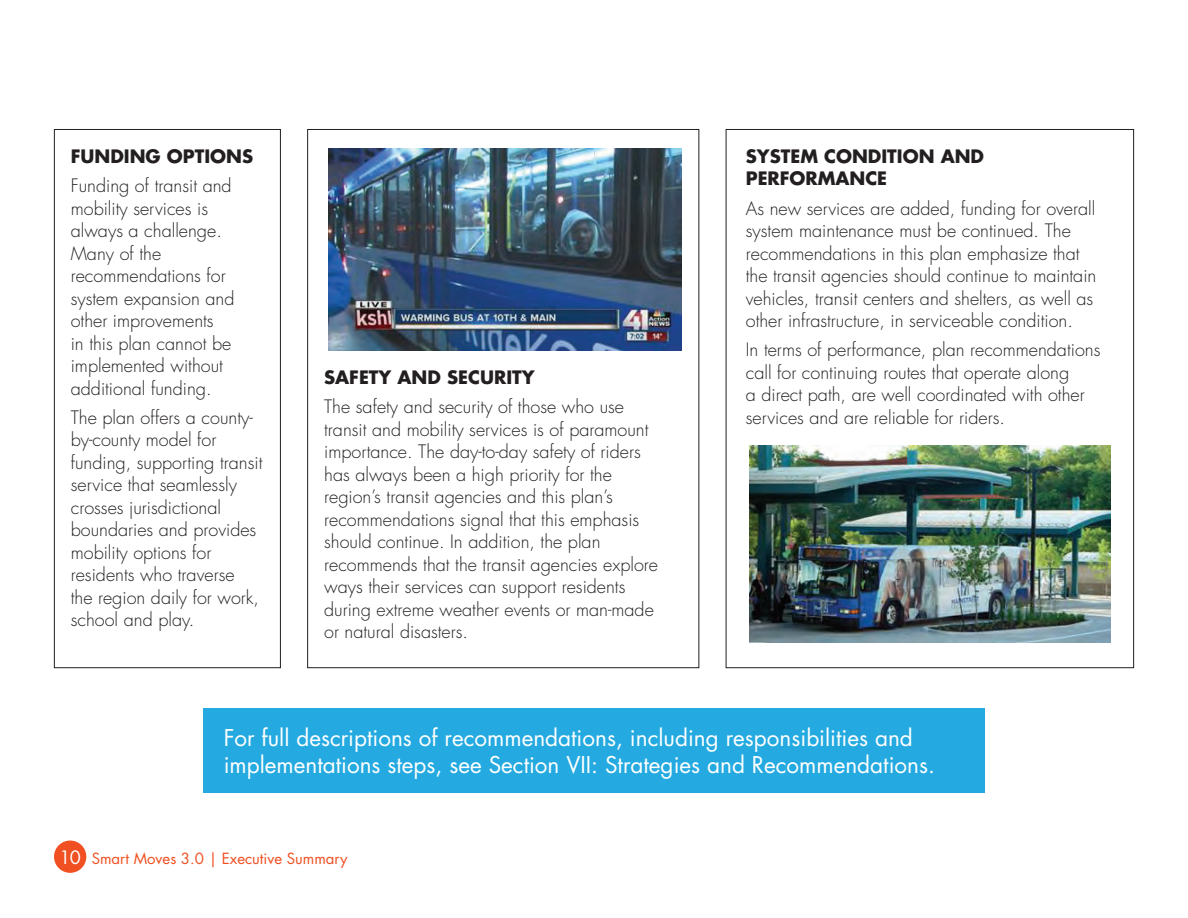
<style>
.page{position:relative;width:1188px;height:918px;background:#fff}
.page>*{position:absolute;margin:0;border:0;box-sizing:border-box;transform-origin:0 0}
.t1{font:22.5px/27px "Futura";color:#fff}
.t2{font:300 18px/22.5px "Futura";color:#231f20}
.t3{font:700 18px/22.5px "Futura";color:#231f20}
.t4{font:15px "Futura";color:#f05022}
.s1{font-size:18px;color:#fff}
</style>
<div class="page">
<div style="left:54px;top:841px;width:32px;height:32px;background:#f05022;border-radius:50%"></div>
<div style="left:54px;top:129px;width:227px;height:539px;border:1px solid #231f20"></div>
<div style="left:203px;top:708px;width:782px;height:85px;background:#24aae1"></div>
<img style="left:750px;top:446px;width:360px;height:197px">
<img style="left:328px;top:149px;width:354px;height:201px">
<p class="t3" style="left:71px;top:145px;width:184px">FUNDING OPTIONS</p>
<p class="t2" style="left:71px;top:175px;width:165px">Funding of transit and mobility services is always a challenge.<br>Many of the recommendations for system expansion and other improvements<br>in this plan cannot be implemented without additional funding.</p>
<p class="t2" style="left:71px;top:407px;width:193px">The plan offers a county&shy;by-county model for funding, supporting transit service that seamlessly crosses jurisdictional boundaries and provides mobility options for residents who traverse<br>the region daily for work, school and play.</p>
<p class="t3" style="left:324px;top:366px;width:212px">SAFETY AND SECURITY</p>
<p class="t2" style="left:324px;top:396px;width:335px">The safety and security of those who use transit and mobility services is of paramount importance. The day-to-day safety of riders has always been a high priority for the region’s transit agencies and this plan’s recommendations signal that this emphasis should continue. In addition, the plan recommends that the transit agencies explore ways their services can support residents during extreme weather events or man-made or natural disasters.</p>
<p class="t3" style="left:746px;top:145px;width:240px">SYSTEM CONDITION AND<br>PERFORMANCE</p>
<p class="t2" style="left:746px;top:197px;width:352px">As new services are added, funding for overall system maintenance must be continued. The recommendations in this plan emphasize that the transit agencies should continue to maintain vehicles, transit centers and shelters, as well as other infrastructure, in serviceable condition.</p>
<p class="t2" style="left:746px;top:339px;width:356px">In terms of performance, plan recommendations call for continuing routes that operate along<br>a direct path, are well coordinated with other services and are reliable for riders.</p>
<p class="t1" style="left:224px;top:724px;width:713px">For full descriptions of recommendations, including responsibilities and implementations steps, see Section VII: Strategies and Recommendations.</p>
<p class="t4" style="left:59px;top:849px;width:290px"><span class="s1">10</span> Smart Moves 3.0 | Executive Summary</p>
</div>
